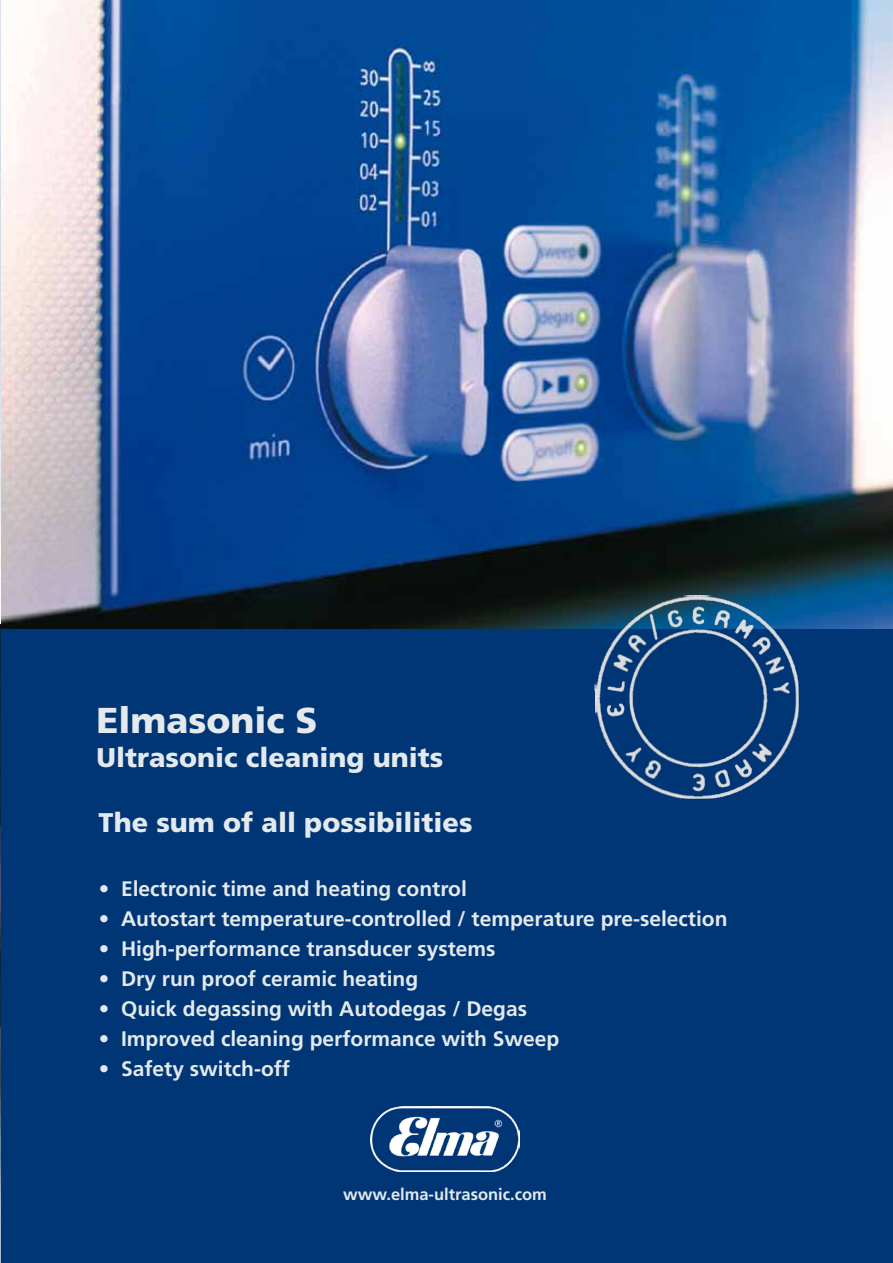
<style>
.page{position:relative;width:893px;height:1263px;background:#fff}
.page>*{position:absolute;margin:0;border:0;box-sizing:border-box;transform-origin:0 0}
.t1{font:900 36px "Frutiger";color:#e3e9ec}
.t2{font:900 27px "Frutiger";color:#e3e9ec}
.t3{font:700 21px "Frutiger";color:#e3e9ec}
.t4{font:700 16.5px "Frutiger";color:#e3e9ec}
</style>
<div class="page">
<div style="left:0;top:628px;width:893px;height:635px;background:#003576"></div>
<img style="left:0;top:0;width:893px;height:628px">
<img style="left:371px;top:1106px;width:149px;height:66px">
<img style="left:594px;top:594px;width:205px;height:205px">
<img style="left:0;top:629px;width:1px;height:634px">
<img style="left:0;top:0;width:1px;height:623px">
<h1 class="t1" style="left:97px;top:699px;width:223px">Elmasonic S</h1>
<p class="t2" style="left:97px;top:742px;width:348px">Ultrasonic cleaning units</p>
<p class="t2" style="left:99px;top:806px;width:375px">The sum of all possibilities</p>
<p class="t3" style="left:99px;top:876px;width:369px">• Electronic time and heating control</p>
<p class="t3" style="left:99px;top:906px;width:630px">• Autostart temperature-controlled / temperature pre-selection</p>
<p class="t3" style="left:99px;top:936px;width:398px">• High-performance transducer systems</p>
<p class="t3" style="left:99px;top:966px;width:321px">• Dry run proof ceramic heating</p>
<p class="t3" style="left:99px;top:996px;width:430px">• Quick degassing with Autodegas / Degas</p>
<p class="t3" style="left:99px;top:1026px;width:462px">• Improved cleaning performance with Sweep</p>
<p class="t3" style="left:99px;top:1056px;width:192px">• Safety switch-off</p>
<p class="t4" style="left:343px;top:1185px;width:205px">www.elma-ultrasonic.com</p>
</div>
